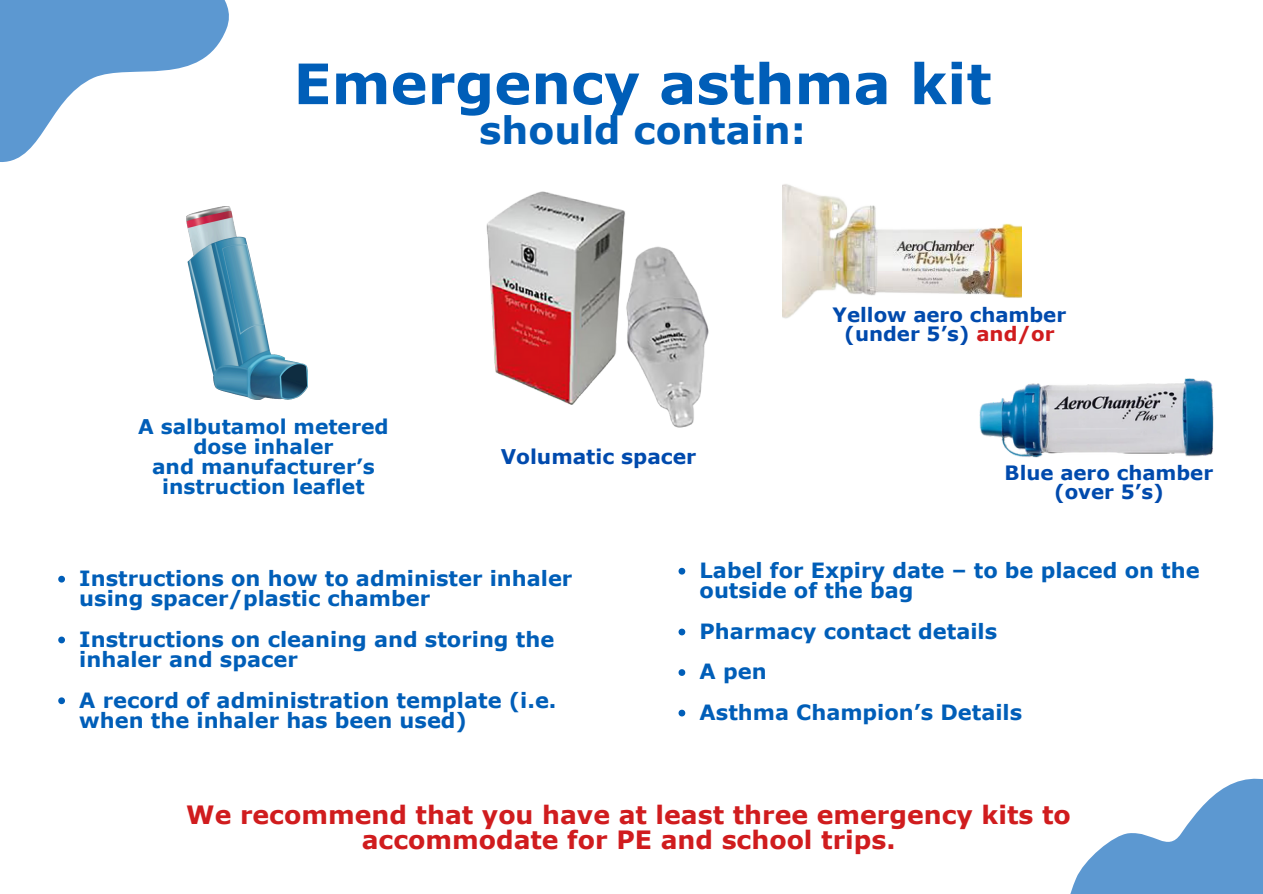
<style>
.page{position:relative;width:1263px;height:894px;background:#fff}
.page>*{position:absolute;margin:0;border:0;box-sizing:border-box;transform-origin:0 0}
.t1{font:700 55.8px "Verdana";color:#005eb8}
.t2{font:700 37.8px "Verdana";color:#005eb8}
.t3{font:700 25.2px/24.8px "Verdana";color:#d01c1e;text-align:center}
.t4{font:700 21px/20.2px "Verdana";color:#005eb8}
.t5{font:700 20.25px/20.2px "Verdana";color:#005eb8;text-align:center}
.t6{font:700 20.25px "Verdana";color:#004aad}
.t7{font:700 19.8px/19.2px "Verdana";color:#004aad;text-align:center}
.s1{color:#d01c1e}
</style>
<div class="page">
<img style="left:186px;top:206px;width:122px;height:194px">
<img style="left:486px;top:191px;width:223px;height:237px">
<svg style="left:678px;top:567px;width:7px;height:7px"></svg>
<svg style="left:678px;top:628px;width:7px;height:7px"></svg>
<svg style="left:678px;top:669px;width:7px;height:6px"></svg>
<svg style="left:678px;top:709px;width:7px;height:7px"></svg>
<svg style="left:58px;top:575px;width:7px;height:7px"></svg>
<svg style="left:58px;top:636px;width:7px;height:7px"></svg>
<svg style="left:58px;top:697px;width:7px;height:7px"></svg>
<img style="left:782px;top:184px;width:240px;height:135px">
<img style="left:979px;top:378px;width:235px;height:80px">
<svg style="left:0;top:0;width:229px;height:162px"></svg>
<svg style="left:1070px;top:778px;width:193px;height:115px"></svg>
<p class="t1" style="left:293px;top:48px;width:700px">Emergency asthma kit</p>
<p class="t2" style="left:479px;top:105px;width:328px">should contain:</p>
<p class="t5" style="left:138px;top:415px;width:252px">A salbutamol metered dose inhaler<br>and manufacturer’s instruction leaflet</p>
<h3 class="t6" style="left:501px;top:443px;width:197px">Volumatic spacer</h3>
<p class="t7" style="left:832px;top:304px;width:235px">Yellow aero chamber (under 5’s) <span class="s1">and/or</span></p>
<p class="t7" style="left:1005px;top:462px;width:210px">Blue aero chamber (over 5’s)</p>
<p class="t4" style="left:79px;top:567px;width:495px">Instructions on how to administer inhaler using spacer/plastic chamber</p>
<h3 class="t4" style="left:79px;top:628px;width:476px">Instructions on cleaning and storing the inhaler and spacer</h3>
<p class="t4" style="left:79px;top:688px;width:479px">A record of administration template (i.e. when the inhaler has been used)</p>
<h1 class="t4" style="left:700px;top:559px;width:502px">Label for Expiry date – to be placed on the outside of the bag</h1>
<p class="t4" style="left:700px;top:620px;width:299px">Pharmacy contact details</p>
<h3 class="t4" style="left:700px;top:660px;width:69px">A pen</h3>
<p class="t4" style="left:700px;top:701px;width:324px">Asthma Champion’s Details</p>
<h3 class="t3" style="left:186px;top:801px;width:886px">We recommend that you have at least three emergency kits to accommodate for PE and school trips.</h3>
</div>
